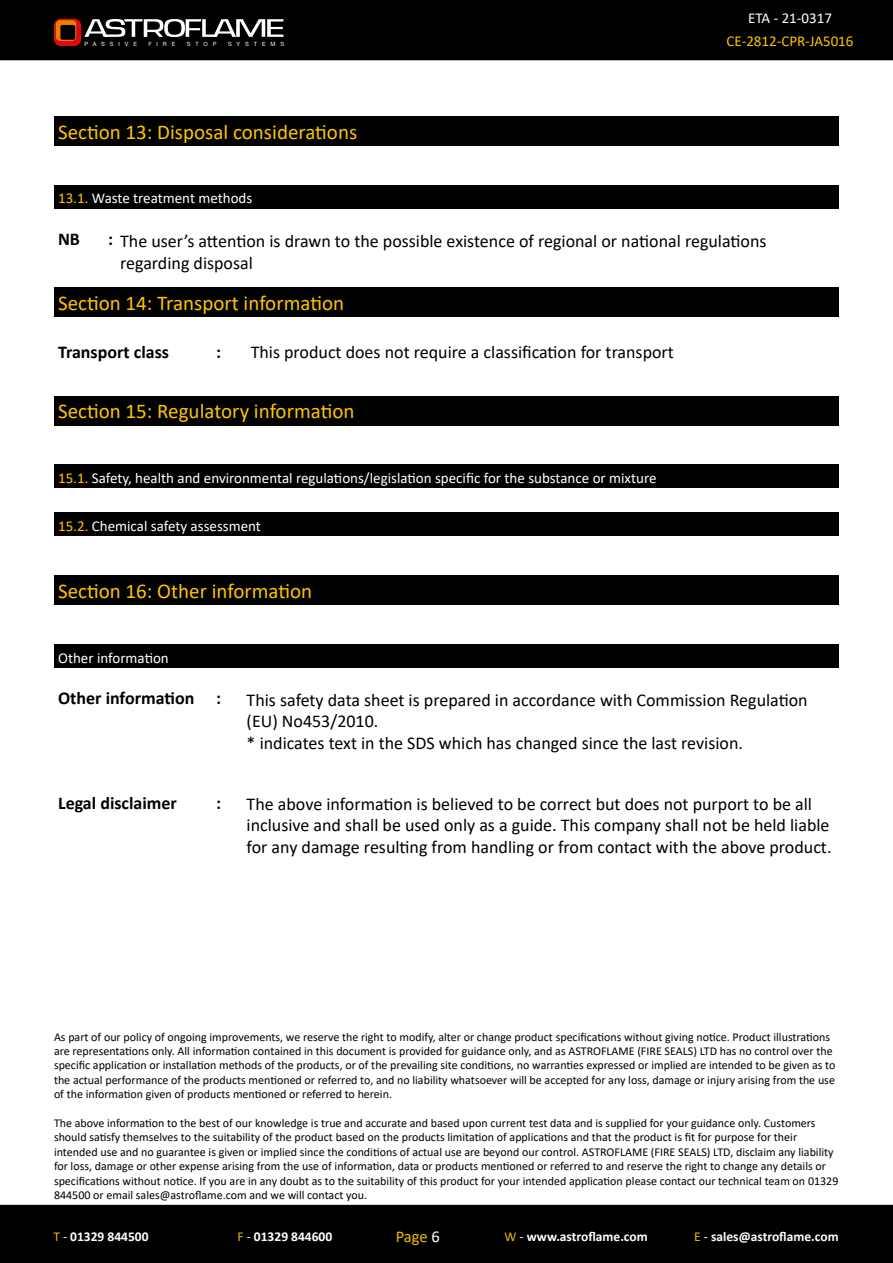
<style>
.page{position:relative;width:893px;height:1263px;background:#fff}
.page>*{position:absolute;margin:0;border:0;box-sizing:border-box;transform-origin:0 0}
.t1{font:21px "Calibri";color:#fdc500}
.t2{font:18px/21.6px "Calibri";color:#000}
.t3{font:700 18px "Calibri";color:#000}
.t4{font:16.5px "Calibri";color:#ebbe00}
.t5{font:15px "Calibri";color:#fff}
.t6{font:15px "Calibri";color:#fdc500}
.t7{font:700 13.5px "Calibri";color:#fff}
.t8{font:12px/14.4px "Calibri";color:#000}
.t9{font:5.85px "Helvetica Neue";letter-spacing:.84em;color:#fff}
.s1{color:#fdc500}
.s2{font-weight:700}
.s3{font-weight:400;color:#ebbe00}
.s4{font-weight:400}
.s5{color:#fff}
</style>
<div class="page">
<div style="left:0;top:0;width:893px;height:60px;background:#000"></div>
<svg style="left:54px;top:19px;width:230px;height:27px"></svg>
<div style="left:0;top:1205px;width:893px;height:58px;background:#000"></div>
<div style="left:54px;top:116px;width:785px;height:30px;background:#000"></div>
<div style="left:54px;top:185px;width:785px;height:23px;background:#000"></div>
<div style="left:54px;top:287px;width:785px;height:30px;background:#000"></div>
<div style="left:54px;top:396px;width:785px;height:29px;background:#000"></div>
<div style="left:54px;top:465px;width:785px;height:23px;background:#000"></div>
<div style="left:54px;top:513px;width:785px;height:23px;background:#000"></div>
<div style="left:54px;top:575px;width:785px;height:30px;background:#000"></div>
<div style="left:54px;top:644px;width:785px;height:23px;background:#000"></div>
<p class="t9" style="left:84px;top:40px;width:54px">PASSIVE</p>
<p class="t9" style="left:148px;top:40px;width:28px">FIRE</p>
<p class="t9" style="left:187px;top:40px;width:31px">STOP</p>
<p class="t9" style="left:228px;top:40px;width:58px">SYSTEMS</p>
<h1 class="t1" style="left:58px;top:117px;width:301px">Section 13: Disposal considerations</h1>
<p class="t5" style="left:748px;top:7px;width:85px">ETA - 21-0317</p>
<p class="t6" style="left:727px;top:30px;width:128px">CE-2812-CPR-JA5016</p>
<p class="t5" style="left:58px;top:188px;width:196px"><span class="s1">13.1.</span> Waste treatment methods</p>
<h2 class="t3" style="left:58px;top:226px;width:23px">NB</h2>
<h2 class="t2" style="left:120px;top:230px;width:648px;text-indent:-12px"><span class="s2">:</span> The user’s attention is drawn to the possible existence of regional or national regulations regarding disposal</h2>
<h1 class="t1" style="left:58px;top:288px;width:288px">Section 14: Transport information</h1>
<h2 class="t3" style="left:58px;top:340px;width:112px">Transport class</h2>
<h2 class="t3" style="left:216px;top:340px;width:6px">:</h2>
<h2 class="t2" style="left:251px;top:341px;width:425px">This product does not require a classification for transport</h2>
<h1 class="t1" style="left:58px;top:397px;width:298px">Section 15: Regulatory information</h1>
<p class="t5" style="left:58px;top:468px;width:600px"><span class="s1">15.1.</span> Safety, health and environmental regulations/legislation specific for the substance or mixture</p>
<p class="t5" style="left:58px;top:516px;width:204px"><span class="s1">15.2.</span> Chemical safety assessment</p>
<h1 class="t1" style="left:58px;top:576px;width:256px">Section 16: Other information</h1>
<p class="t5" style="left:58px;top:647px;width:112px">Other information</p>
<h2 class="t3" style="left:58px;top:686px;width:164px">Other information :</h2>
<h2 class="t2" style="left:247px;top:688px;width:562px">This safety data sheet is prepared in accordance with Commission Regulation (EU) No453/2010.<br>* indicates text in the SDS which has changed since the last revision.</h2>
<h2 class="t3" style="left:58px;top:790px;width:120px">Legal disclaimer</h2>
<h2 class="t3" style="left:216px;top:790px;width:6px">:</h2>
<h2 class="t2" style="left:247px;top:793px;width:586px">The above information is believed to be correct but does not purport to be all inclusive and shall be used only as a guide. This company shall not be held liable for any damage resulting from handling or from contact with the above product.</h2>
<p class="t8" style="left:54px;top:1029px;width:783px">As part of our policy of ongoing improvements, we reserve the right to modify, alter or change product specifications without giving notice. Product illustrations are representations only. All information contained in this document is provided for guidance only, and as ASTROFLAME (FIRE SEALS) LTD has no control over the specific application or installation methods of the products, or of the prevailing site conditions, no warranties expressed or implied are intended to be given as to the actual performance of the products mentioned or referred to, and no liability whatsoever will be accepted for any loss, damage or injury arising from the use of the information given of products mentioned or referred to herein.</p>
<p class="t8" style="left:54px;top:1115px;width:786px">The above information to the best of our knowledge is true and accurate and based upon current test data and is supplied for your guidance only. Customers should satisfy themselves to the suitability of the product based on the products limitation of applications and that the product is fit for purpose for their intended use and no guarantee is given or implied since the conditions of actual use are beyond our control. ASTROFLAME (FIRE SEALS) LTD, disclaim any liability for loss, damage or other expense arising from the use of information, data or products mentioned or referred to and reserve the right to change any details or specifications without notice. If you are in any doubt as to the suitability of this product for your intended application please contact our technical team on 01329<br>844500 or email sales@astroflame.com and we will contact you.</p>
<p class="t7" style="left:53px;top:1227px;width:97px"><span class="s3">T</span> <span class="s4">-</span> 01329 844500</p>
<p class="t7" style="left:238px;top:1227px;width:96px"><span class="s3">F</span> <span class="s4">-</span> 01329 844600</p>
<h3 class="t4" style="left:396px;top:1225px;width:46px">Page <span class="s5">6</span></h3>
<p class="t7" style="left:505px;top:1227px;width:145px"><span class="s3">W</span> <span class="s4">-</span> www.astroflame.com</p>
<p class="t7" style="left:694px;top:1227px;width:146px"><span class="s3">E</span> <span class="s4">-</span> sales@astroflame.com</p>
</div>
